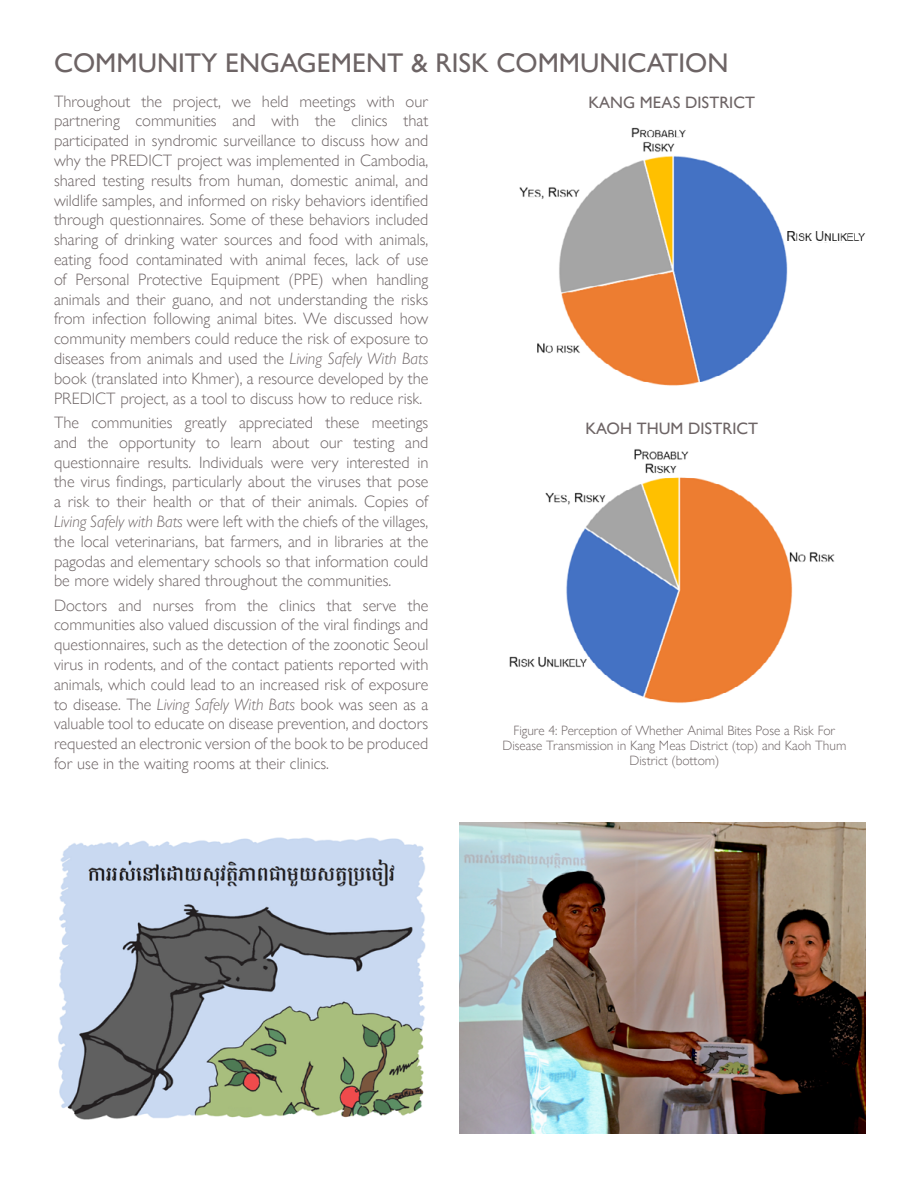
<style>
.page{position:relative;width:918px;height:1188px;background:#fff}
.page>*{position:absolute;margin:0;border:0;box-sizing:border-box;transform-origin:0 0}
.t1{font:27px "Gill Sans Nova";color:#6d6465}
.t2{font:300 16.5px/19.8px "Gill Sans Nova";color:#6d6465;text-align:justify}
.t3{font:16.5px "Gill Sans Nova";color:#6d6465}
.t4{font:300 13.5px/15px "Gill Sans Nova";color:#6d6465;text-align:center}
.s1{font-style:italic}
</style>
<div class="page">
<img style="left:509px;top:449px;width:326px;height:254px">
<img style="left:519px;top:127px;width:325px;height:259px">
<img style="left:459px;top:823px;width:406px;height:311px">
<img style="left:58px;top:837px;width:368px;height:283px">
<img style="left:787px;top:230px;width:78px;height:12px">
<h1 class="t1" style="left:54px;top:48px;width:676px">COMMUNITY ENGAGEMENT &amp; RISK COMMUNICATION</h1>
<p class="t2" style="left:54px;top:91px;width:376px">Throughout the project, we held meetings with our partnering communities and with the clinics that participated in syndromic surveillance to discuss how and why the PREDICT project was implemented in Cambodia, shared testing results from human, domestic animal, and wildlife samples, and informed on risky behaviors identified through questionnaires. Some of these behaviors included sharing of drinking water sources and food with animals, eating food contaminated with animal feces, lack of use of Personal Protective Equipment (PPE) when handling animals and their guano, and not understanding the risks from infection following animal bites. We discussed how community members could reduce the risk of exposure to diseases from animals and used the <span class="s1">Living Safely With Bats </span>book (translated into Khmer), a resource developed by the PREDICT project, as a tool to discuss how to reduce risk.</p>
<p class="t2" style="left:54px;top:413px;width:376px">The communities greatly appreciated these meetings and the opportunity to learn about our testing and questionnaire results. Individuals were very interested in the virus findings, particularly about the viruses that pose a risk to their health or that of their animals. Copies of <span class="s1">Living Safely with Bats</span> were left with the chiefs of the villages, the local veterinarians, bat farmers, and in libraries at the pagodas and elementary schools so that information could be more widely shared throughout the communities.</p>
<p class="t2" style="left:54px;top:595px;width:376px">Doctors and nurses from the clinics that serve the communities also valued discussion of the viral findings and questionnaires, such as the detection of the zoonotic Seoul virus in rodents, and of the contact patients reported with animals, which could lead to an increased risk of exposure to disease. The <span class="s1">Living Safely With Bats</span> book was seen as a valuable tool to educate on disease prevention, and doctors requested an electronic version of the book to be produced for use in the waiting rooms at their clinics.</p>
<p class="t3" style="left:588px;top:93px;width:168px">KANG MEAS DISTRICT</p>
<p class="t3" style="left:585px;top:419px;width:174px">KAOH THUM DISTRICT</p>
<p class="t4" style="left:503px;top:723px;width:345px">Figure 4: Perception of Whether Animal Bites Pose a Risk For<br>Disease Transmission in Kang Meas District (top) and Kaoh Thum<br>District (bottom)</p>
</div>
